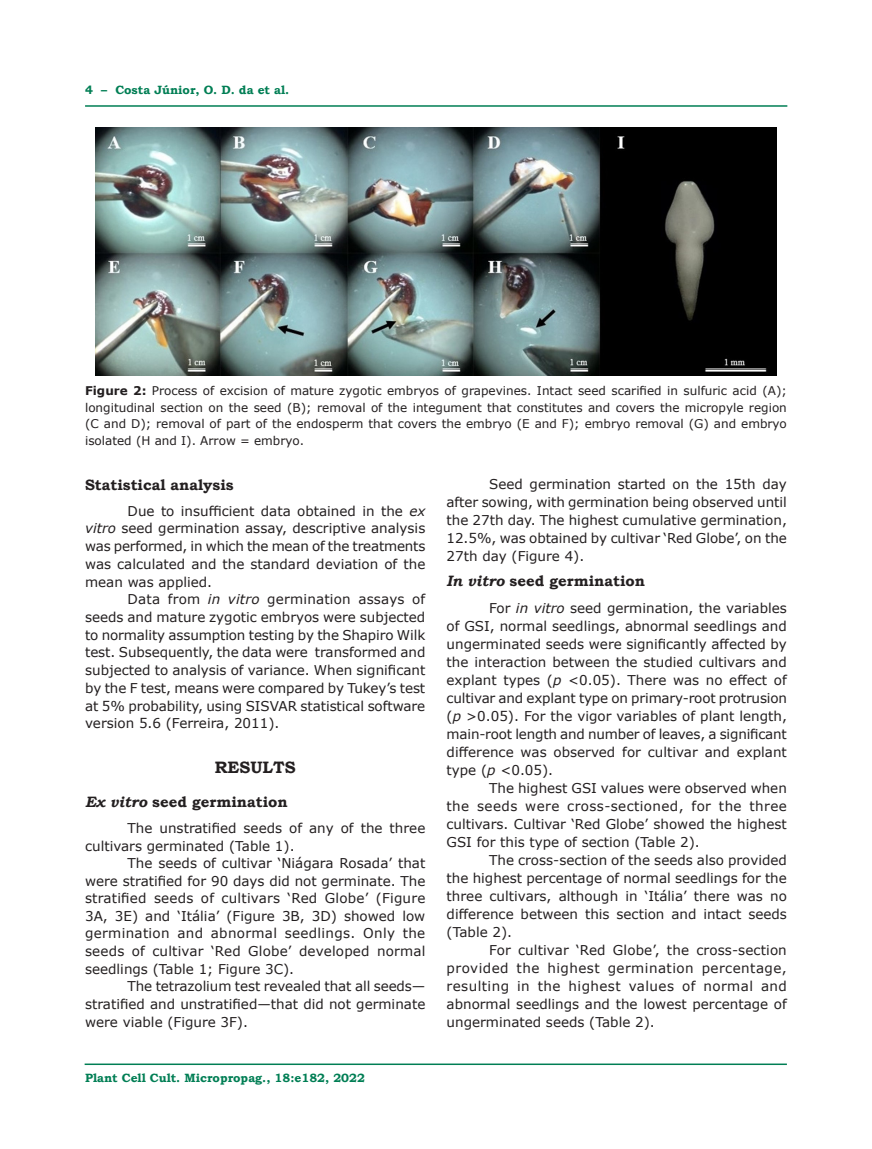
<style>
.page{position:relative;width:872px;height:1149px;background:#fff}
.page>*{position:absolute;margin:0;border:0;box-sizing:border-box;transform-origin:0 0}
.Título_2_Art{font:700 16.5px "Bookman Old Style";color:#231f20}
.Subtítulo_Art{font:700 15px "Bookman Old Style";color:#231f20}
.Corpo_de_Texto_Art{font:13.5px/18px "Verdana";color:#231f20;text-align:justify}
.Titulo_tab_fig_e_qua{font:12px/16.5px "Verdana";color:#231f20;text-align:justify}
.t1{font:700 12px "Bookman Old Style";color:#007e54}
.s1{font-weight:700}
.s2{font-style:italic}
</style>
<div class="page">
<hr style="left:85px;top:1063px;width:702px;height:1px;background:#007e54">
<hr style="left:85px;top:105px;width:702px;height:2px;background:#007e54">
<img style="left:96px;top:128px;width:680px;height:247px">
<p class="t1" style="left:85px;top:81px;width:206px">4 – Costa Júnior, O. D. da et al.</p>
<p class="Titulo_tab_fig_e_qua" style="left:85px;top:382px;width:703px"><span class="s1">Figure 2:</span> Process of excision of mature zygotic embryos of grapevines. Intact seed scarified in sulfuric acid (A); longitudinal section on the seed (B); removal of the integument that constitutes and covers the micropyle region (C and D); removal of part of the endosperm that covers the embryo (E and F); embryo removal (G) and embryo isolated (H and I). Arrow = embryo.</p>
<p class="Subtítulo_Art" style="left:85px;top:473px;width:150px">Statistical analysis</p>
<p class="Corpo_de_Texto_Art" style="left:85px;top:501px;width:342px;text-indent:43px">Due to insufficient data obtained in the <span class="s2">ex vitro</span> seed germination assay, descriptive analysis was performed, in which the mean of the treatments was calculated and the standard deviation of the mean was applied.</p>
<p class="Corpo_de_Texto_Art" style="left:85px;top:590px;width:342px;text-indent:43px">Data from <span class="s2">in vitro</span> germination assays of seeds and mature zygotic embryos were subjected to normality assumption testing by the Shapiro Wilk test. Subsequently, the data were transformed and subjected to analysis of variance. When significant by the F test, means were compared by Tukey’s test at 5% probability, using SISVAR statistical software version 5.6 (Ferreira, 2011).</p>
<p class="Título_2_Art" style="left:215px;top:755px;width:82px">RESULTS</p>
<p class="Subtítulo_Art" style="left:85px;top:790px;width:204px"><span class="s2">Ex vitro</span> seed germination</p>
<p class="Corpo_de_Texto_Art" style="left:85px;top:818px;width:342px;line-height:17.5px;text-indent:43px">The unstratified seeds of any of the three cultivars germinated (Table 1).</p>
<p class="Corpo_de_Texto_Art" style="left:85px;top:854px;width:342px;line-height:17.5px;text-indent:43px">The seeds of cultivar ‘Niágara Rosada’ that were stratified for 90 days did not germinate. The stratified seeds of cultivars ‘Red Globe’ (Figure 3A, 3E) and ‘Itália’ (Figure 3B, 3D) showed low germination and abnormal seedlings. Only the seeds of cultivar ‘Red Globe’ developed normal seedlings (Table 1; Figure 3C).</p>
<p class="Corpo_de_Texto_Art" style="left:85px;top:976px;width:342px;text-indent:43px">The tetrazolium test revealed that all seeds— stratified and unstratified—that did not germinate were viable (Figure 3F).</p>
<p class="t1" style="left:85px;top:1068px;width:281px">Plant Cell Cult. Micropropag., 18:e182, 2022</p>
<p class="Corpo_de_Texto_Art" style="left:446px;top:475px;width:342px;text-indent:43px">Seed germination started on the 15th day after sowing, with germination being observed until the 27th day. The highest cumulative germination, 12.5%, was obtained by cultivar ‘Red Globe’, on the 27th day (Figure 4).</p>
<p class="Subtítulo_Art" style="left:446px;top:570px;width:200px"><span class="s2">In vitro</span> seed germination</p>
<p class="Corpo_de_Texto_Art" style="left:446px;top:598px;width:342px;text-indent:43px">For <span class="s2">in vitro</span> seed germination, the variables of GSI, normal seedlings, abnormal seedlings and ungerminated seeds were significantly affected by the interaction between the studied cultivars and explant types (<span class="s2">p</span> &lt;0.05). There was no effect of cultivar and explant type on primary-root protrusion (<span class="s2">p</span> &gt;0.05). For the vigor variables of plant length, main-root length and number of leaves, a significant difference was observed for cultivar and explant type (<span class="s2">p</span> &lt;0.05).</p>
<p class="Corpo_de_Texto_Art" style="left:446px;top:778px;width:342px;text-indent:43px">The highest GSI values were observed when the seeds were cross-sectioned, for the three cultivars. Cultivar ‘Red Globe’ showed the highest GSI for this type of section (Table 2).</p>
<p class="Corpo_de_Texto_Art" style="left:446px;top:850px;width:342px;text-indent:43px">The cross-section of the seeds also provided the highest percentage of normal seedlings for the three cultivars, although in ‘Itália’ there was no difference between this section and intact seeds (Table 2).</p>
<p class="Corpo_de_Texto_Art" style="left:446px;top:940px;width:342px;text-indent:43px">For cultivar ‘Red Globe’, the cross-section provided the highest germination percentage, resulting in the highest values of normal and abnormal seedlings and the lowest percentage of ungerminated seeds (Table 2).</p>
</div>
